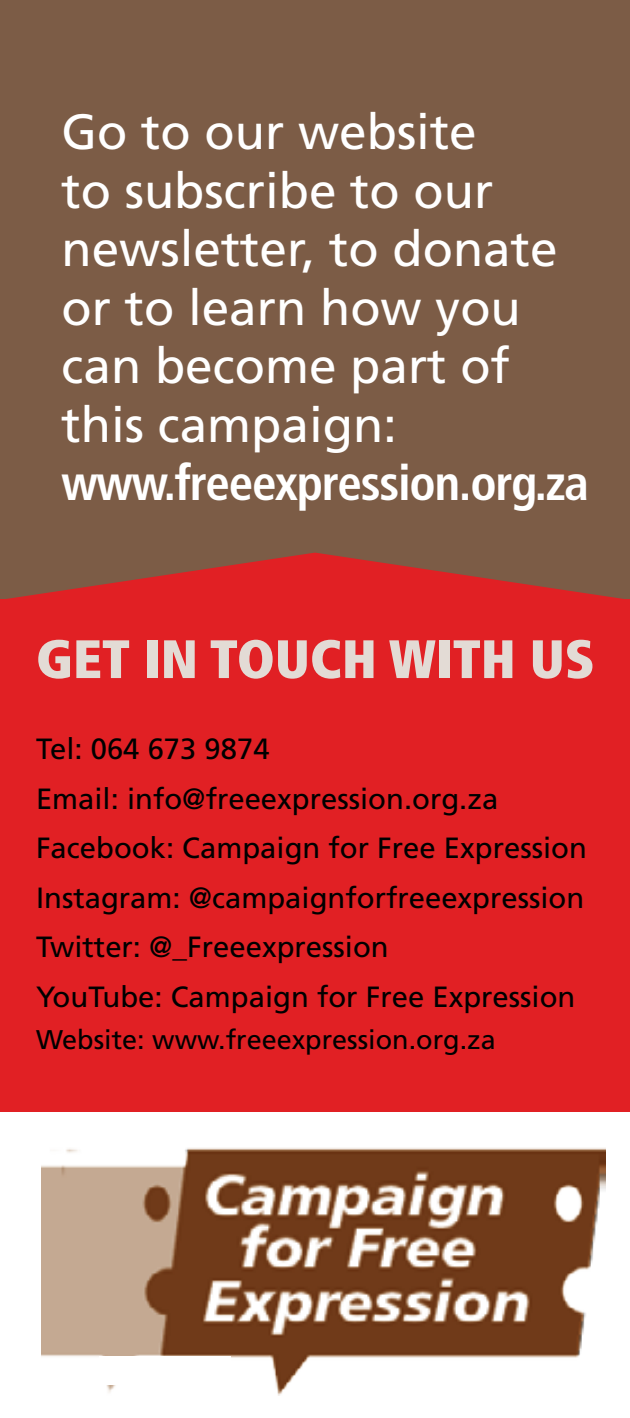
<style>
.page{position:relative;width:630px;height:1418px;background:#fff}
.page>*{position:absolute;margin:0;border:0;box-sizing:border-box;transform-origin:0 0}
.t1{font:900 condensed 54px "Frutiger LT Std";color:#e3dbd5}
.t2{font:49.5px/58.5px "Frutiger LT Std";color:#fff}
.t3{font:700 condensed 49.5px "Frutiger LT Std";letter-spacing:-.025em;color:#fff}
.t4{font:29.25px/49.5px "Frutiger LT Std";color:#000}
.t5{font:27px "Frutiger LT Std";color:#000}
</style>
<div class="page">
<div style="left:0;top:0;width:630px;height:612px;background:#7c5c46"></div>
<div style="left:0;top:600px;width:630px;height:512px;background:#e12024"></div>
<svg style="left:0;top:552px;width:630px;height:48px"></svg>
<img style="left:41px;top:1148px;width:564px;height:247px">
<div style="left:99px;top:1356px;width:131px;height:28px;background:#fff"></div>
<h2 class="t2" style="left:62px;top:103px;width:498px">Go to our website<br>to subscribe to our newsletter, to donate or to learn how you can become part of this campaign:</h2>
<h2 class="t3" style="left:62px;top:454px;width:529px">www.freeexpression.org.za</h2>
<h1 class="t1" style="left:36px;top:626px;width:207px">GET IN TOU</h1>
<h1 class="t1" style="left:310px;top:626px;width:111px">CH WITH</h1>
<h1 class="t1" style="left:530px;top:626px;width:31px">US</h1>
<p class="t4" style="left:36px;top:724px;width:553px">Tel: 064 673 9874<br>Email: info@freeexpression.org.za Facebook: Campaign for Free Expression Instagram: @campaignforfreeexpression Twitter: @_Freeexpression<br>YouTube: Campaign for Free Expression</p>
<p class="t5" style="left:36px;top:1024px;width:461px">Website: www.freeexpression.org.za</p>
</div>
